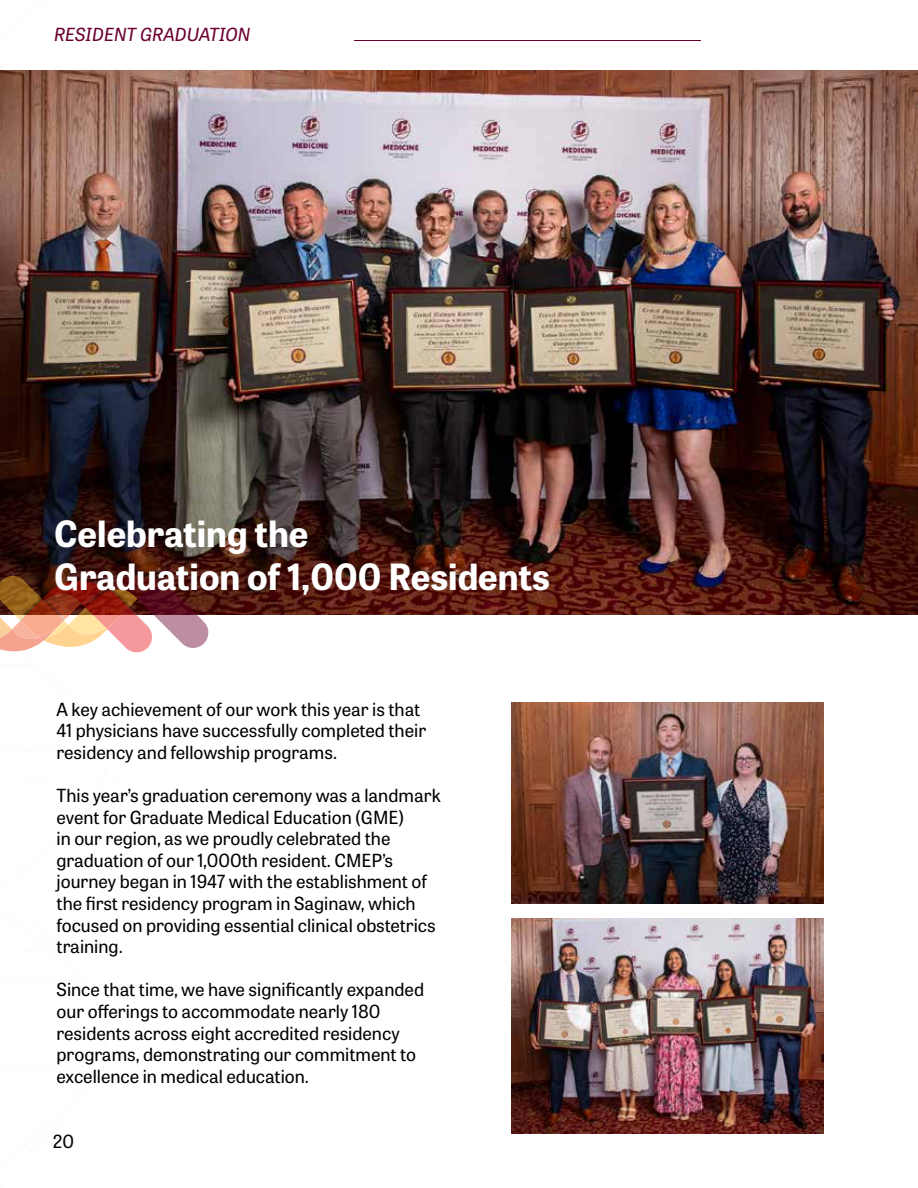
<style>
.page{position:relative;width:918px;height:1188px;background:#fff}
.page>*{position:absolute;margin:0;border:0;box-sizing:border-box;transform-origin:0 0}
.t1{font:700 36px/43.2px "Tablet Gothic";color:#fff}
.t2{font:18px/21.6px "Tablet Gothic";color:#000}
.t3{font:italic 18px "Tablet Gothic";color:#6a0032}
</style>
<div class="page">
<hr style="left:0;top:665px;width:34px;height:1px;background:#fcfbfc">
<img style="left:0;top:70px;width:918px;height:544px">
<img style="left:512px;top:918px;width:311px;height:216px">
<img style="left:512px;top:702px;width:311px;height:202px">
<svg style="left:0;top:493px;width:209px;height:159px;background:#6a433b"></svg>
<p class="t3" style="left:54px;top:22px;width:198px">RESIDENT GRADUATION</p>
<h1 class="t1" style="left:54px;top:511px;width:497px">Celebrating the<br>Graduation of 1,000 Residents</h1>
<p class="t2" style="left:57px;top:697px;width:371px">A key achievement of our work this year is that<br>41 physicians have successfully completed their residency and fellowship programs.</p>
<p class="t2" style="left:57px;top:784px;width:386px">This year’s graduation ceremony was a landmark event for Graduate Medical Education (GME)<br>in our region, as we proudly celebrated the graduation of our 1,000th resident. CMEP’s journey began in 1947 with the establishment of the first residency program in Saginaw, which focused on providing essential clinical obstetrics training.</p>
<p class="t2" style="left:57px;top:978px;width:369px">Since that time, we have significantly expanded our offerings to accommodate nearly 180 residents across eight accredited residency programs, demonstrating our commitment to excellence in medical education.</p>
<p class="t2" style="left:53px;top:1129px;width:23px">20</p>
</div>
